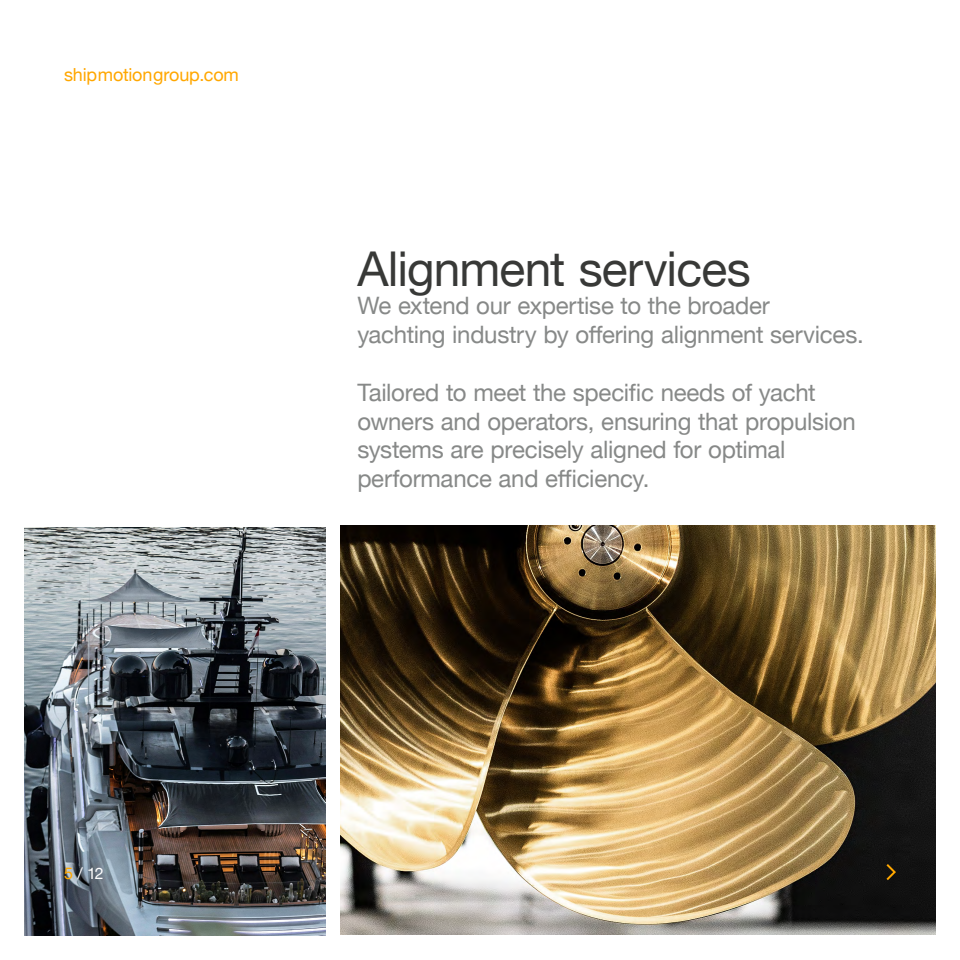
<style>
.page{position:relative;width:960px;height:960px;background:#fff}
.page>*{position:absolute;margin:0;border:0;box-sizing:border-box;transform-origin:0 0}
.t1{font:48px "Helvetica Neue";letter-spacing:-.02em;color:#383937}
.t2{font:24px/28.8px "Helvetica Neue";letter-spacing:-.01em;color:#878988}
.t3{font:18px "Helvetica Neue";letter-spacing:-.01em;color:#ffa700}
.t4{font:16px "Helvetica Neue";color:#fff}
.s1{color:#ffa700}
</style>
<div class="page">
<img style="left:340px;top:526px;width:595px;height:408px">
<img style="left:24px;top:527px;width:301px;height:409px">
<svg style="left:885px;top:863px;width:12px;height:19px"></svg>
<p class="t3" style="left:64px;top:61px;width:176px">shipmotiongroup.com</p>
<h1 class="t1" style="left:357px;top:234px;width:395px">Alignment services</h1>
<p class="t2" style="left:357px;top:293px;width:508px">We extend our expertise to the broader yachting industry by offering alignment services.</p>
<p class="t2" style="left:357px;top:379px;width:500px">Tailored to meet the specific needs of yacht owners and operators, ensuring that propulsion systems are precisely aligned for optimal performance and efficiency.</p>
<p class="t4" style="left:64px;top:862px;width:41px"><span class="s1">5</span> / 12</p>
</div>
